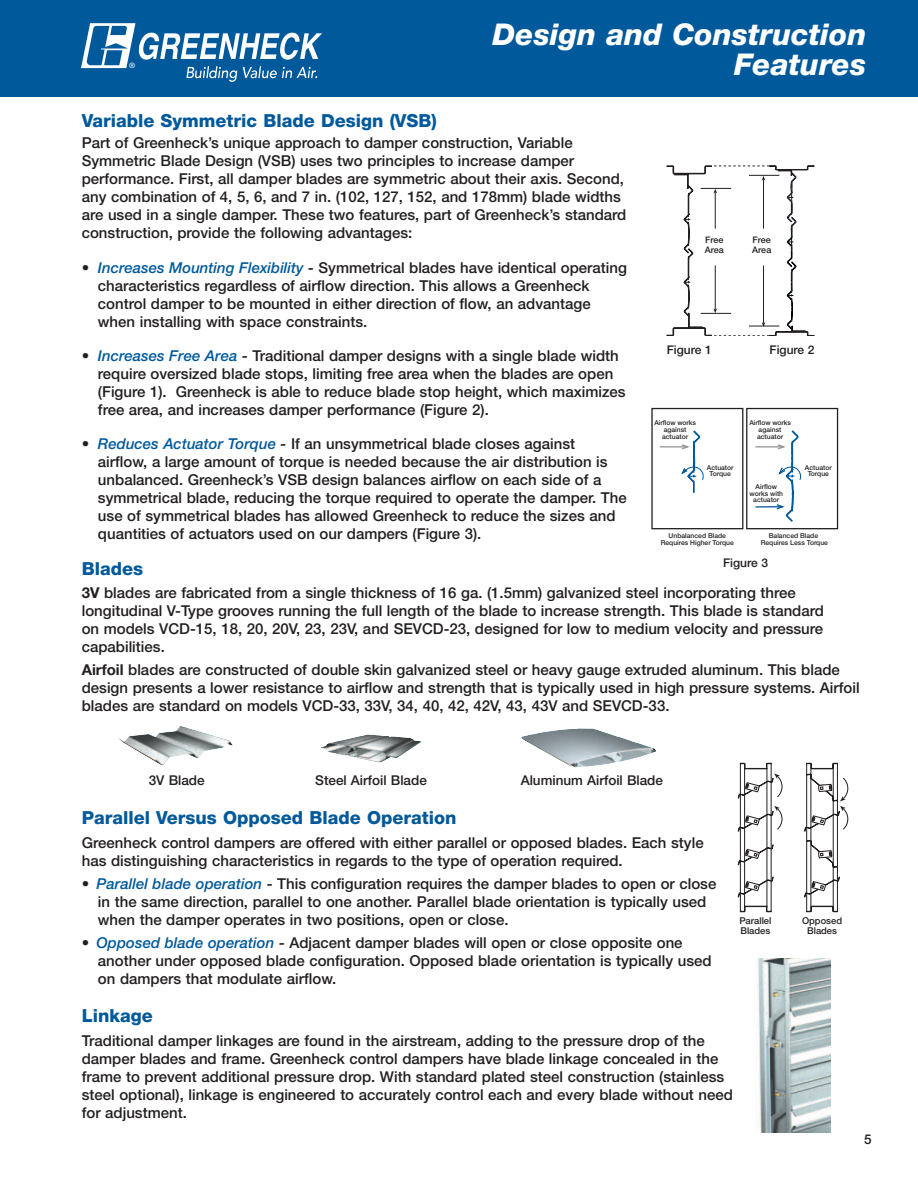
<style>
.page{position:relative;width:918px;height:1188px;background:#fff}
.page>*{position:absolute;margin:0;border:0;box-sizing:border-box;transform-origin:0 0}
.t1{font:italic 800 30px "Helvetica Neue LT Std";color:#fff}
.t2{font:800 18px "Helvetica Neue LT Std";color:#00599b}
.t3{font:500 15px/18px "Helvetica Neue LT Std";color:#231f20}
.t4{font:500 13.5px "Helvetica Neue LT Std";color:#231f20}
.t5{font:500 12px "Helvetica Neue LT Std";color:#231f20}
.t6{font:500 9.45px/9.4px "Helvetica Neue LT Std";color:#231f20}
.t7{font:500 9px/10.8px "Helvetica Neue LT Std";color:#231f20}
.t8{font:7.35px "Helvetica";color:#fff}
.t9{font:500 6.75px/6.8px "Helvetica Neue LT Std";color:#231f20;text-align:center}
.s1{font-style:italic;color:#00599b}
.s2{font-style:italic}
.s3{font-weight:700}
</style>
<div class="page">
<div style="left:0;top:0;width:918px;height:97px;background:#00599b"></div>
<svg style="left:651px;top:407px;width:188px;height:123px"></svg>
<svg style="left:738px;top:763px;width:111px;height:149px"></svg>
<svg style="left:667px;top:166px;width:147px;height:170px"></svg>
<img style="left:758px;top:959px;width:72px;height:173px">
<img style="left:152px;top:747px;width:72px;height:19px">
<img style="left:382px;top:736px;width:39px;height:24px">
<img style="left:521px;top:732px;width:51px;height:35px">
<svg style="left:81px;top:23px;width:241px;height:59px"></svg>
<h1 class="t1" style="left:493px;top:23px;width:375px">Design and Construction</h1>
<p class="t8" style="left:129px;top:63px;width:7px">®</p>
<h1 class="t1" style="left:734px;top:53px;width:134px">Features</h1>
<p class="t2" style="left:82px;top:114px;width:357px">Variable Symmetric Blade Design (VSB)</p>
<p class="t3" style="left:82px;top:136px;width:546px">Part of Greenheck’s unique approach to damper construction, Variable Symmetric Blade Design (VSB) uses two principles to increase damper performance. First, all damper blades are symmetric about their axis. Second, any combination of 4, 5, 6, and 7 in. (102, 127, 152, and 178mm) blade widths are used in a single damper. These two features, part of Greenheck’s standard construction, provide the following advantages:</p>
<p class="t3" style="left:98px;top:260px;width:531px;text-indent:-16px">• <span class="s1">Increases Mounting Flexibility</span> <span class="s2">-</span> Symmetrical blades have identical operating characteristics regardless of airflow direction. This allows a Greenheck control damper to be mounted in either direction of flow, an advantage when installing with space constraints.</p>
<p class="t3" style="left:98px;top:348px;width:529px;text-indent:-16px">• <span class="s1">Increases Free Area</span> <span class="s2">-</span> Traditional damper designs with a single blade width require oversized blade stops, limiting free area when the blades are open (Figure 1). Greenheck is able to reduce blade stop height, which maximizes free area, and increases damper performance (Figure 2).</p>
<p class="t3" style="left:98px;top:436px;width:530px;text-indent:-16px">• <span class="s1">Reduces Actuator Torque</span> <span class="s2">-</span> If an unsymmetrical blade closes against airflow, a large amount of torque is needed because the air distribution is unbalanced. Greenheck’s VSB design balances airflow on each side of a symmetrical blade, reducing the torque required to operate the damper. The use of symmetrical blades has allowed Greenheck to reduce the sizes and quantities of actuators used on our dampers (Figure 3).</p>
<p class="t7" style="left:705px;top:235px;width:21px">Free<br>Area</p>
<p class="t7" style="left:752px;top:235px;width:21px">Free<br>Area</p>
<p class="t5" style="left:667px;top:345px;width:47px">Figure 1</p>
<p class="t5" style="left:770px;top:345px;width:47px">Figure 2</p>
<p class="t9" style="left:654px;top:420px;width:43px">Airflow works against actuator</p>
<p class="t9" style="left:749px;top:420px;width:43px">Airflow works against actuator</p>
<p class="t9" style="left:707px;top:465px;width:28px">Actuator<br>Torque</p>
<p class="t9" style="left:750px;top:484px;width:35px">Airflow works with actuator</p>
<p class="t9" style="left:805px;top:465px;width:28px">Actuator<br>Torque</p>
<p class="t9" style="left:661px;top:533px;width:75px">Unbalanced Blade<br>Requires Higher Torque</p>
<p class="t9" style="left:761px;top:533px;width:69px">Balanced Blade<br>Requires Less Torque</p>
<p class="t5" style="left:723px;top:559px;width:47px">Figure 3</p>
<p class="t2" style="left:82px;top:562px;width:63px">Blades</p>
<p class="t3" style="left:82px;top:585px;width:744px"><span class="s3">3V</span> blades are fabricated from a single thickness of 16 ga. (1.5mm) galvanized steel incorporating three longitudinal V-Type grooves running the full length of the blade to increase strength. This blade is standard on models VCD-15, 18, 20, 20V, 23, 23V, and SEVCD-23, designed for low to medium velocity and pressure capabilities.</p>
<p class="t3" style="left:82px;top:663px;width:779px"><span class="s3">Airfoil</span> blades are constructed of double skin galvanized steel or heavy gauge extruded aluminum. This blade design presents a lower resistance to airflow and strength that is typically used in high pressure systems. Airfoil blades are standard on models VCD-33, 33V, 34, 40, 42, 42V, 43, 43V and SEVCD-33.</p>
<p class="t4" style="left:149px;top:775px;width:57px">3V Blade</p>
<p class="t4" style="left:315px;top:775px;width:113px">Steel Airfoil Blade</p>
<p class="t4" style="left:521px;top:775px;width:144px">Aluminum Airfoil Blade</p>
<p class="t2" style="left:82px;top:811px;width:376px">Parallel Versus Opposed Blade Operation</p>
<p class="t3" style="left:82px;top:835px;width:623px">Greenheck control dampers are offered with either parallel or opposed blades. Each style has distinguishing characteristics in regards to the type of operation required.</p>
<p class="t3" style="left:98px;top:876px;width:620px;text-indent:-16px">• <span class="s1">Parallel blade operation</span> - This configuration requires the damper blades to open or close in the same direction, parallel to one another. Parallel blade orientation is typically used when the damper operates in two positions, open or close.</p>
<p class="t3" style="left:98px;top:936px;width:615px;text-indent:-16px">• <span class="s1">Opposed blade operation</span> <span class="s2">-</span> Adjacent damper blades will open or close opposite one another under opposed blade configuration. Opposed blade orientation is typically used on dampers that modulate airflow.</p>
<p class="t2" style="left:82px;top:1009px;width:72px">Linkage</p>
<p class="t3" style="left:82px;top:1033px;width:653px">Traditional damper linkages are found in the airstream, adding to the pressure drop of the damper blades and frame. Greenheck control dampers have blade linkage concealed in the frame to prevent additional pressure drop. With standard plated steel construction (stainless steel optional), linkage is engineered to accurately control each and every blade without need for adjustment.</p>
<p class="t6" style="left:739px;top:917px;width:34px">Parallel<br>Blades</p>
<p class="t6" style="left:802px;top:917px;width:42px;text-align:center">Opposed<br>Blades</p>
<p class="t4" style="left:864px;top:1134px;width:9px">5</p>
</div>
